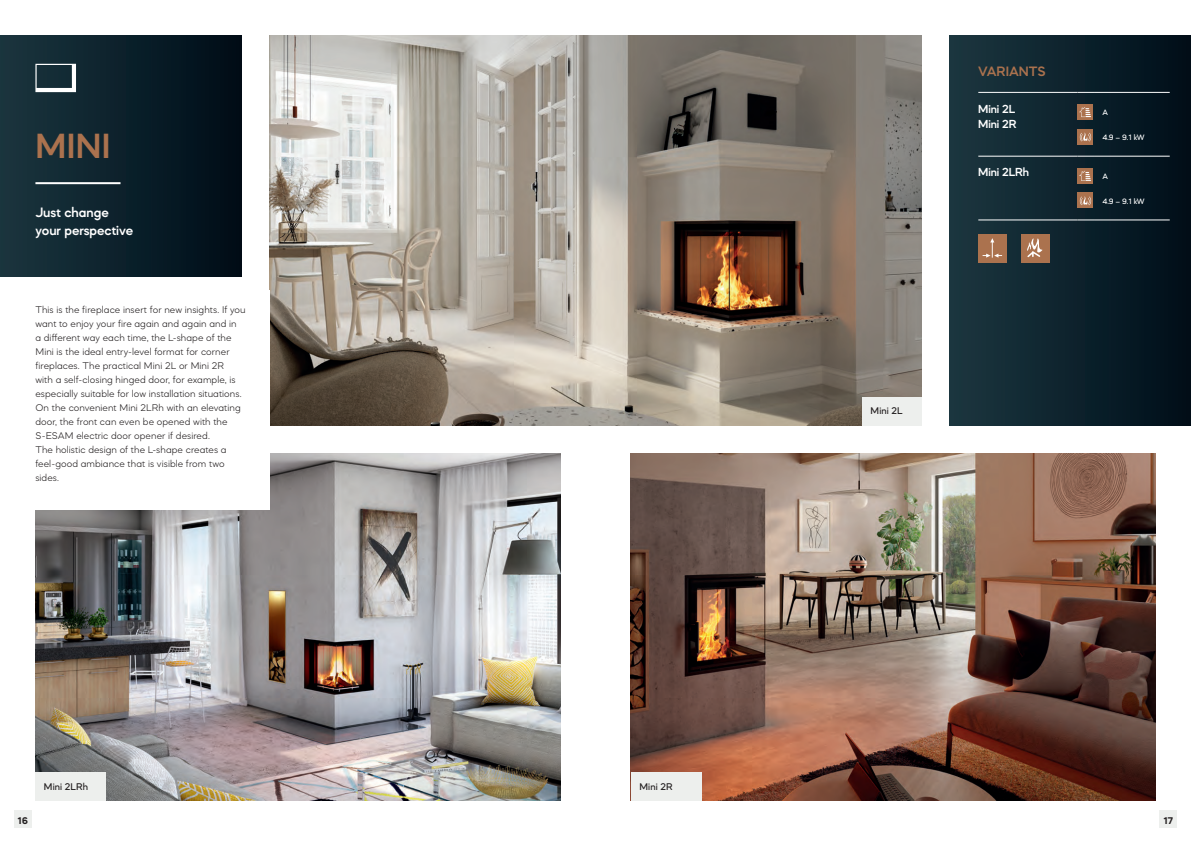
<style>
.page{position:relative;width:1191px;height:842px;background:#fff}
.page>*{position:absolute;margin:0;border:0;box-sizing:border-box;transform-origin:0 0}
.t1{font:600 36px "Mazzard M";color:#ab724e}
.t2{font:600 14px/18px "Mazzard M";color:#fff}
.t3{font:600 14px "Mazzard M";color:#ab724e}
.t4{font:600 12px/15.5px "Mazzard M";letter-spacing:-.01em;color:#fff}
.t5{font:300 10px/14px "Mazzard M";letter-spacing:.005em;color:#231f20}
.t6{font:500 10px "Mazzard M";letter-spacing:.015em;color:#231f20}
.t7{font:700 10px "Mazzard M";color:#231f20}
.t8{font:500 8px "Mazzard M";color:#fff}
</style>
<div class="page">
<img style="left:269px;top:35px;width:652px;height:390px">
<img style="left:631px;top:454px;width:524px;height:347px">
<img style="left:35px;top:454px;width:525px;height:347px">
<div style="left:950px;top:35px;width:241px;height:390px;background:linear-gradient(to right,#1d3841,#000f1a)"></div>
<div style="left:0;top:291px;width:269px;height:219px;background:#fff"></div>
<div style="left:35px;top:772px;width:71px;height:29px;background:#edefed"></div>
<div style="left:631px;top:772px;width:71px;height:29px;background:#edefed"></div>
<div style="left:862px;top:397px;width:59px;height:28px;background:#edefed"></div>
<div style="left:978px;top:234px;width:28px;height:28px;background:#ab724e"></div>
<svg style="left:982px;top:238px;width:20px;height:20px"></svg>
<div style="left:1020px;top:234px;width:29px;height:28px;background:#ab724e"></div>
<svg style="left:1027px;top:238px;width:15px;height:19px"></svg>
<div style="left:0;top:35px;width:241px;height:241px;background:linear-gradient(to right,#1a363f,#000c17)"></div>
<hr style="left:35px;top:182px;width:85px;height:2px;background:#fff">
<svg style="left:35px;top:64px;width:41px;height:28px"></svg>
<hr style="left:978px;top:92px;width:99px;height:1px;background:#fff">
<svg style="left:1077px;top:92px;width:17px;height:1px"></svg>
<hr style="left:1094px;top:92px;width:75px;height:1px;background:#fff">
<hr style="left:978px;top:156px;width:99px;height:1px;background:#fff">
<svg style="left:1077px;top:156px;width:17px;height:1px"></svg>
<hr style="left:1094px;top:156px;width:75px;height:1px;background:#fff">
<hr style="left:978px;top:220px;width:99px;height:1px;background:#fff">
<svg style="left:1077px;top:220px;width:17px;height:1px"></svg>
<hr style="left:1094px;top:220px;width:75px;height:1px;background:#fff">
<div style="left:1077px;top:104px;width:16px;height:16px;background:#ab724e"></div>
<svg style="left:1079px;top:107px;width:12px;height:10px"></svg>
<div style="left:1077px;top:129px;width:16px;height:15px;background:#ab724e"></div>
<svg style="left:1079px;top:132px;width:12px;height:9px"></svg>
<div style="left:1077px;top:168px;width:16px;height:15px;background:#ab724e"></div>
<svg style="left:1079px;top:171px;width:12px;height:10px"></svg>
<div style="left:1077px;top:193px;width:16px;height:15px;background:#ab724e"></div>
<svg style="left:1079px;top:196px;width:12px;height:9px"></svg>
<div style="left:14px;top:811px;width:17px;height:17px;background:#edefed"></div>
<div style="left:1159px;top:811px;width:17px;height:17px;background:#edefed"></div>
<h1 class="t1" style="left:35px;top:124px;width:76px">MINI</h1>
<h2 class="t2" style="left:35px;top:203px;width:99px">Just change your perspective</h2>
<p class="t5" style="left:35px;top:303px;width:212px">This is the fireplace insert for new insights. If you want to enjoy your fire again and again and in<br>a different way each time, the L-shape of the Mini is the ideal entry-level format for corner fireplaces. The practical Mini 2L or Mini 2R<br>with a self-closing hinged door, for example, is especially suitable for low installation situations.<br>On the convenient Mini 2LRh with an elevating door, the front can even be opened with the S-ESAM electric door opener if desired.<br>The holistic design of the L-shape creates a feel-good ambiance that is visible from two sides.</p>
<p class="t6" style="left:44px;top:780px;width:46px">Mini 2LRh</p>
<p class="t6" style="left:639px;top:780px;width:35px">Mini 2R</p>
<h2 class="t3" style="left:978px;top:62px;width:69px">VARIANTS</h2>
<p class="t4" style="left:978px;top:100px;width:40px">Mini 2L<br>Mini 2R</p>
<p class="t8" style="left:1102px;top:108px;width:7px">A</p>
<p class="t8" style="left:1102px;top:132px;width:44px">4.9 – 9.1 kW</p>
<p class="t4" style="left:978px;top:164px;width:52px">Mini 2LRh</p>
<p class="t8" style="left:1102px;top:171px;width:7px">A</p>
<p class="t8" style="left:1102px;top:196px;width:44px">4.9 – 9.1 kW</p>
<p class="t6" style="left:870px;top:404px;width:34px">Mini 2L</p>
<p class="t7" style="left:18px;top:814px;width:12px">16</p>
<p class="t7" style="left:1163px;top:814px;width:11px">17</p>
</div>
